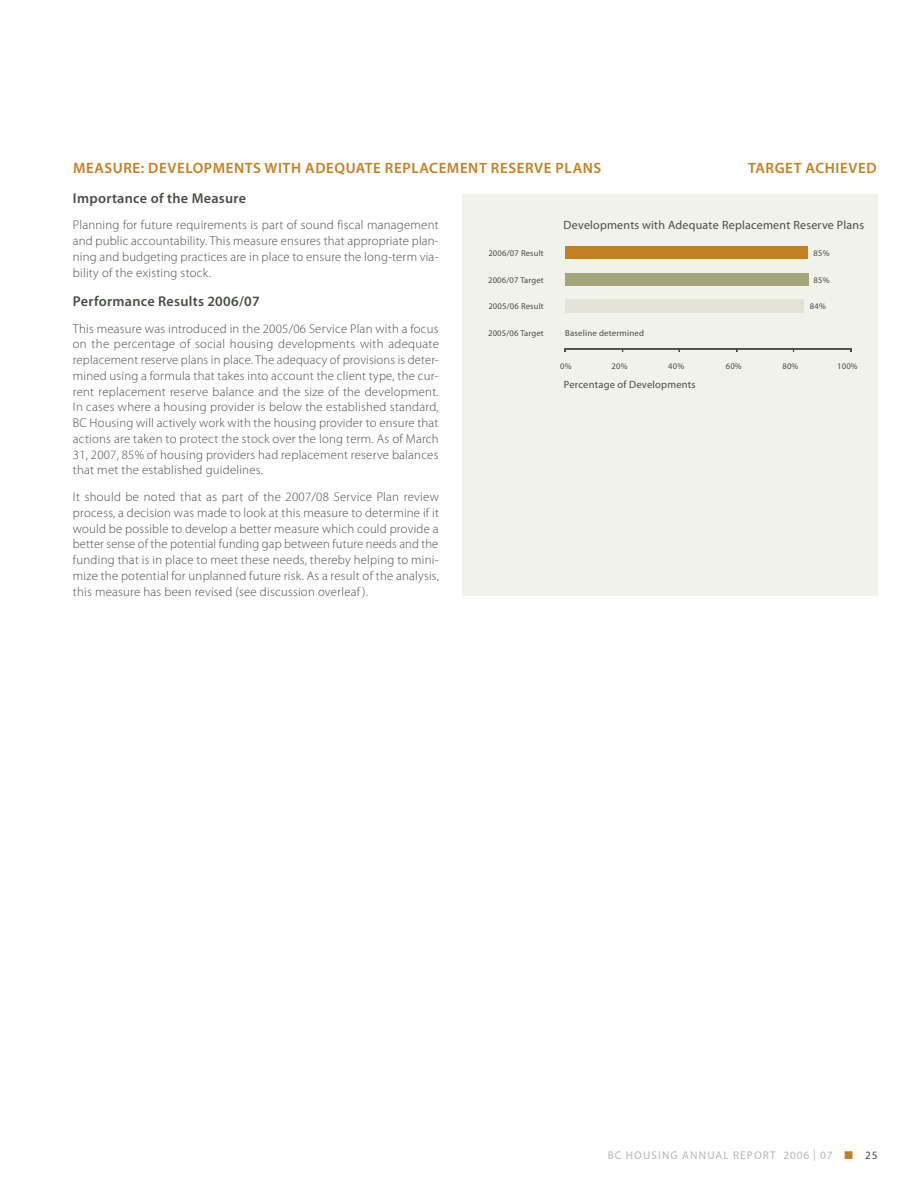
<style>
.page{position:relative;width:918px;height:1188px;background:#fff}
.page>*{position:absolute;margin:0;border:0;box-sizing:border-box;transform-origin:0 0}
.t1{font:600 15px "Myriad Pro";letter-spacing:.04em;color:#c47f21}
.Body_Copy{font:600 14.25px "Myriad Pro";letter-spacing:.02em;color:#484d46}
.Body_Copy_2__smaller{font:300 12.75px/15.8px "Myriad Pro";letter-spacing:.02em;color:#484d46;text-align:justify}
.t2{font:12px "Myriad Pro";letter-spacing:.015em;color:#484d46}
.t3{font:11.25px "Myriad Pro";letter-spacing:.1em;color:#b6b8b5}
.t4{font:10.5px "Myriad Pro";letter-spacing:.02em;color:#484d46}
.t5{font:8.85px "Myriad Pro";letter-spacing:.02em;color:#484d46}
.t6{font:8.55px "Myriad Pro";letter-spacing:.02em;color:#484d46}
.s1{color:#c47f21}
.s2{color:#484d46}
</style>
<div class="page">
<div style="left:462px;top:194px;width:415px;height:401px;background:#f1f2eb"></div>
<hr style="left:565px;top:348px;width:286px;height:1px;background:#484d46">
<div style="left:565px;top:299px;width:239px;height:13px;background:#e3e4d7"></div>
<div style="left:565px;top:273px;width:243px;height:13px;background:#a2a678"></div>
<div style="left:565px;top:246px;width:243px;height:13px;background:#c47f21"></div>
<h2 class="t1" style="left:73px;top:160px;width:530px">MEASURE: DEVELOPMENTS WITH ADEQUATE REPLACEMENT RESERVE PLANS</h2>
<h2 class="t1" style="left:748px;top:160px;width:130px">TARGET ACHIEVED</h2>
<h2 class="Body_Copy" style="left:73px;top:190px;width:175px">Importance of the Measure</h2>
<p class="Body_Copy_2__smaller" style="left:73px;top:217px;width:367px">Planning for future requirements is part of sound fiscal management and public accountability. This measure ensures that appropriate plan&shy;ning and budgeting practices are in place to ensure the long-term via&shy;bility of the existing stock.</p>
<p class="Body_Copy" style="left:73px;top:293px;width:188px">Performance Results 2006/07</p>
<p class="Body_Copy_2__smaller" style="left:73px;top:321px;width:368px">This measure was introduced in the 2005/06 Service Plan with a focus on the percentage of social housing developments with adequate replacement reserve plans in place. The adequacy of provisions is deter&shy;mined using a formula that takes into account the client type, the cur&shy;rent replacement reserve balance and the size of the development.<br>In cases where a housing provider is below the established standard, BC Housing will actively work with the housing provider to ensure that actions are taken to protect the stock over the long term. As of March 31, 2007, 85% of housing providers had replacement reserve balances that met the established guidelines.</p>
<p class="Body_Copy_2__smaller" style="left:73px;top:489px;width:368px">It should be noted that as part of the 2007/08 Service Plan review process, a decision was made to look at this measure to determine if it would be possible to develop a better measure which could provide a better sense of the potential funding gap between future needs and the funding that is in place to meet these needs, thereby helping to mini&shy;mize the potential for unplanned future risk. As a result of the analysis, this measure has been revised (see discussion overleaf ).</p>
<p class="t2" style="left:564px;top:218px;width:302px">Developments with Adequate Replacement Reserve Plans</p>
<p class="t6" style="left:488px;top:249px;width:57px">2006/07 Result</p>
<p class="t6" style="left:814px;top:249px;width:17px">85%</p>
<p class="t6" style="left:488px;top:276px;width:57px">2006/07 Target</p>
<p class="t6" style="left:814px;top:276px;width:17px">85%</p>
<p class="t6" style="left:488px;top:301px;width:57px">2005/06 Result</p>
<p class="t6" style="left:810px;top:301px;width:17px">84%</p>
<p class="t6" style="left:488px;top:328px;width:57px">2005/06 Target</p>
<p class="t5" style="left:565px;top:328px;width:80px">Baseline determined</p>
<p class="t6" style="left:560px;top:361px;width:13px">0%</p>
<p class="t6" style="left:612px;top:361px;width:17px">20%</p>
<p class="t6" style="left:668px;top:361px;width:17px">40%</p>
<p class="t6" style="left:726px;top:361px;width:17px">60%</p>
<p class="t6" style="left:782px;top:361px;width:17px">80%</p>
<p class="t6" style="left:837px;top:361px;width:22px">100%</p>
<p class="t4" style="left:564px;top:379px;width:133px">Percentage of Developments</p>
<p class="t3" style="left:608px;top:1149px;width:271px">BC HOUSING ANNUAL REPORT 2006 | 07 <span class="s1">■</span> <span class="s2">25</span></p>
</div>
